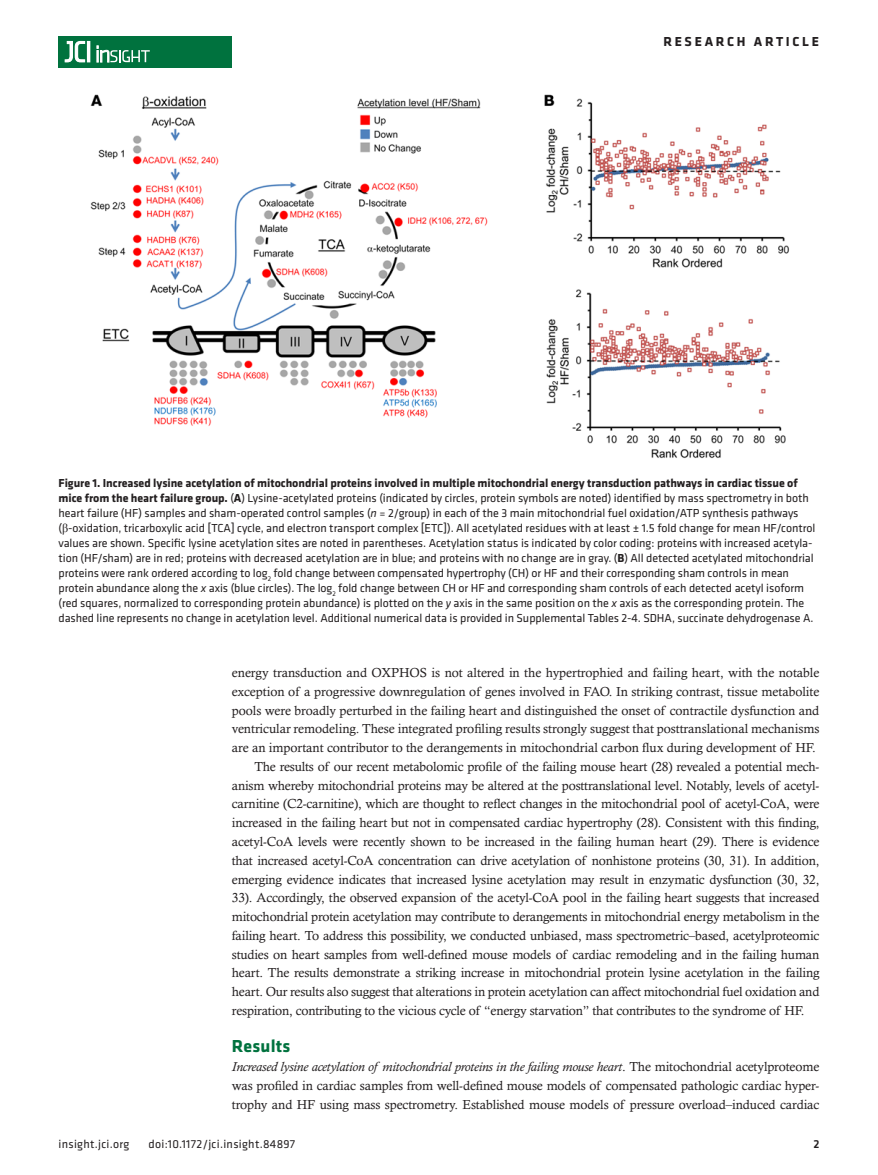
<style>
.page{position:relative;width:878px;height:1175px;background:#fff}
.page>*{position:absolute;margin:0;border:0;box-sizing:border-box;transform-origin:0 0}
.t1{font:700 18px "Klavika";letter-spacing:.01em;color:#00723e}
.t2{font:700 13.5px "Klavika Basic";letter-spacing:.2em;color:#231f20}
.t3{font:13.2px/18.8px "Calisto MT Std";letter-spacing:-.015em;color:#231f20;text-align:justify}
.t4{font:12px/15px "Klavika Basic";letter-spacing:-.005em;color:#231f20}
.t5{font:12px "Klavika Basic";letter-spacing:.025em;color:#231f20}
.t6{font:500 12px "Klavika Basic";color:#231f20}
.s1{font-weight:700}
.s2{font-style:italic}
.s3{font-family:"Times New Roman"}
</style>
<div class="page">
<div style="left:59px;top:36px;width:173px;height:31px;background:#00723e"></div>
<hr style="left:87px;top:41px;width:3px;height:21px;background:#fff">
<svg style="left:64px;top:41px;width:21px;height:22px"></svg>
<svg style="left:97px;top:46px;width:53px;height:16px"></svg>
<img style="left:91px;top:94px;width:699px;height:365px">
<p class="t2" style="left:663px;top:32px;width:157px">Research article</p>
<p class="t4" style="left:59px;top:475px;width:758px"><span class="s1">Figure 1. Increased lysine acetylation of mitochondrial proteins involved in multiple mitochondrial energy transduction pathways in cardiac tissue of mice from the heart failure group.</span> (<span class="s1">A</span>) Lysine-acetylated proteins (indicated by circles, protein symbols are noted) identified by mass spectrometry in both heart failure (HF) samples and sham-operated control samples (<span class="s2">n</span> = 2/group) in each of the 3 main mitochondrial fuel oxidation/ATP synthesis pathways (<span class="s3">β</span>-oxidation, tricarboxylic acid [TCA] cycle, and electron transport complex [ETC]). All acetylated residues with at least ± 1.5 fold change for mean HF/control values are shown. Specific lysine acetylation sites are noted in parentheses. Acetylation status is indicated by color coding: proteins with increased acetyla&shy;tion (HF/sham) are in red; proteins with decreased acetylation are in blue; and proteins with no change are in gray. (<span class="s1">B</span>) All detected acetylated mitochondrial proteins were rank ordered according to log<sub>2</sub> fold change between compensated hypertrophy (CH) or HF and their corresponding sham controls in mean protein abundance along the <span class="s2">x</span> axis (blue circles). The log<sub>2</sub> fold change between CH or HF and corresponding sham controls of each detected acetyl isoform (red squares, normalized to corresponding protein abundance) is plotted on the <span class="s2">y</span> axis in the same position on the <span class="s2">x</span> axis as the corresponding protein. The dashed line represents no change in acetylation level. Additional numerical data is provided in Supplemental Tables 2-4. SDHA, succinate dehydrogenase A.</p>
<p class="t3" style="left:232px;top:663px;width:589px">energy transduction and OXPHOS is not altered in the hypertrophied and failing heart, with the notable</p>
<p class="t3" style="left:232px;top:682px;width:589px">exception of a progressive downregulation of genes involved in FAO. In striking contrast, tissue metabolite</p>
<p class="t3" style="left:232px;top:700px;width:589px">pools were broadly perturbed in the failing heart and distinguished the onset of contractile dysfunction and</p>
<p class="t3" style="left:232px;top:719px;width:589px">ventricular remodeling. These integrated profiling results strongly suggest that posttranslational mechanisms</p>
<p class="t3" style="left:232px;top:738px;width:585px">are an important contributor to the derangements in mitochondrial carbon flux during development of HF.</p>
<p class="t3" style="left:254px;top:757px;width:566px">The results of our recent metabolomic profile of the failing mouse heart (28) revealed a potential mech-</p>
<p class="t3" style="left:232px;top:776px;width:589px">anism whereby mitochondrial proteins may be altered at the posttranslational level. Notably, levels of acetyl-</p>
<p class="t3" style="left:232px;top:794px;width:589px">carnitine (C2-carnitine), which are thought to reflect changes in the mitochondrial pool of acetyl-CoA, were</p>
<p class="t3" style="left:232px;top:813px;width:589px">increased in the failing heart but not in compensated cardiac hypertrophy (28). Consistent with this finding,</p>
<p class="t3" style="left:232px;top:832px;width:589px">acetyl-CoA levels were recently shown to be increased in the failing human heart (29). There is evidence</p>
<p class="t3" style="left:232px;top:851px;width:589px">that increased acetyl-CoA concentration can drive acetylation of nonhistone proteins (30, 31). In addition,</p>
<p class="t3" style="left:232px;top:869px;width:589px">emerging evidence indicates that increased lysine acetylation may result in enzymatic dysfunction (30, 32,</p>
<p class="t3" style="left:232px;top:888px;width:589px">33). Accordingly, the observed expansion of the acetyl-CoA pool in the failing heart suggests that increased</p>
<p class="t3" style="left:232px;top:907px;width:589px">mitochondrial protein acetylation may contribute to derangements in mitochondrial energy metabolism in the</p>
<p class="t3" style="left:232px;top:926px;width:589px">failing heart. To address this possibility, we conducted unbiased, mass spectrometric–based, acetylproteomic</p>
<p class="t3" style="left:232px;top:944px;width:589px">studies on heart samples from well-defined mouse models of cardiac remodeling and in the failing human</p>
<p class="t3" style="left:232px;top:963px;width:589px">heart. The results demonstrate a striking increase in mitochondrial protein lysine acetylation in the failing</p>
<p class="t3" style="left:232px;top:982px;width:589px">heart. Our results also suggest that alterations in protein acetylation can affect mitochondrial fuel oxidation and</p>
<p class="t3" style="left:232px;top:1001px;width:574px">respiration, contributing to the vicious cycle of “energy starvation” that contributes to the syndrome of HF.</p>
<h1 class="t1" style="left:232px;top:1033px;width:60px">Results</h1>
<p class="t3" style="left:232px;top:1057px;width:589px"><span class="s2">Increased lysine acetylation of mitochondrial proteins in the failing mouse heart</span>. The mitochondrial acetylproteome was profiled in cardiac samples from well-defined mouse models of compensated pathologic cardiac hyper&shy;trophy and HF using mass spectrometry. Established mouse models of pressure overload–induced cardiac</p>
<p class="t5" style="left:58px;top:1135px;width:72px">insight.jci.org</p>
<p class="t5" style="left:148px;top:1135px;width:148px">doi:10.1172/jci.insight.84897</p>
<p class="t6" style="left:813px;top:1135px;width:8px">2</p>
</div>
